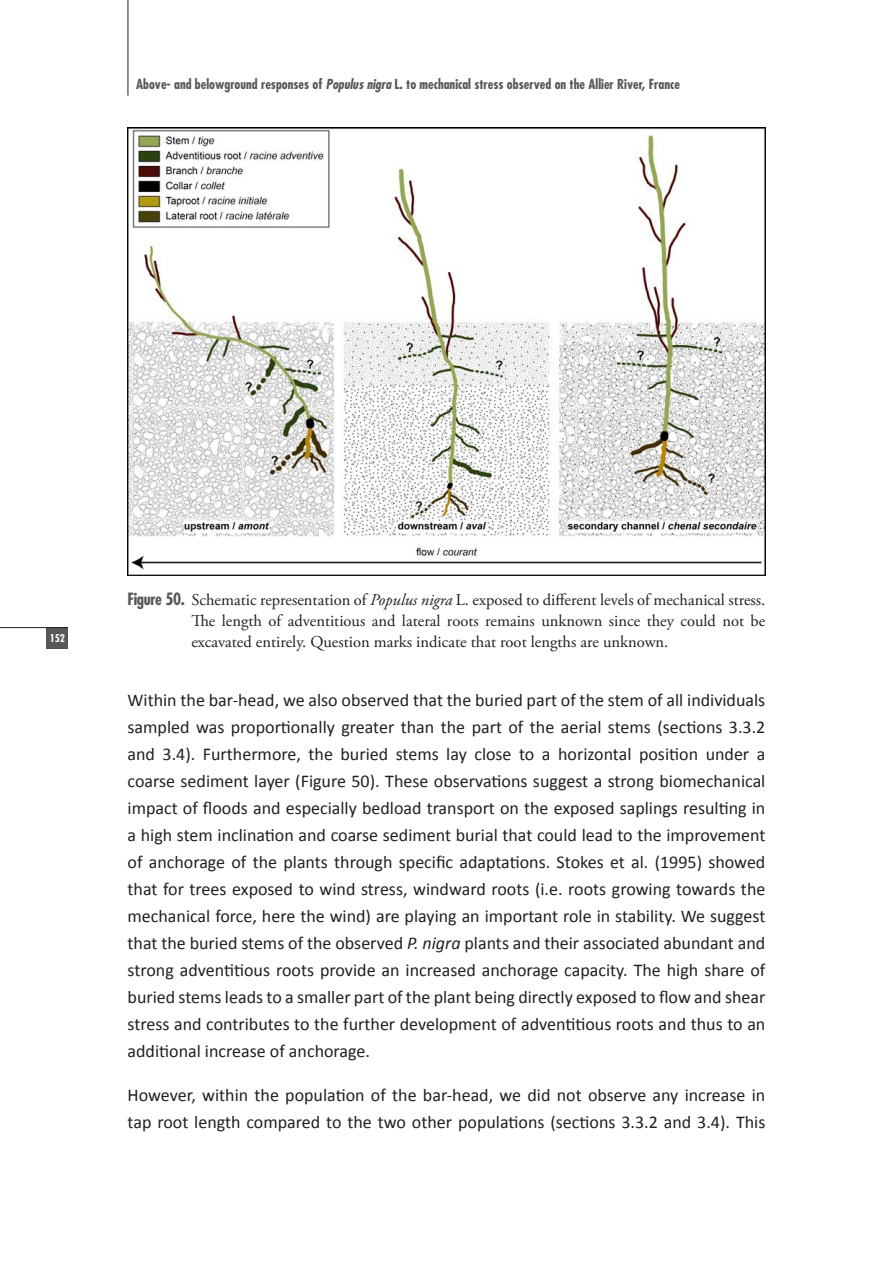
<style>
.page{position:relative;width:893px;height:1263px;background:#fff}
.page>*{position:absolute;margin:0;border:0;box-sizing:border-box;transform-origin:0 0}
.Texte_courant{font:18px/27px "Calibri";color:#231f20;text-align:justify}
.Légende_figure{font:16.5px/21px "Adobe Garamond Pro";color:#231f20;text-align:justify}
.t1{font:700 condensed 13.5px "Futura";color:#57585a}
.t2{font:700 condensed 10.5px "Futura";color:#fff}
.s1{font-style:italic}
.s2{font-family:"Futura";font-weight:700;font-stretch:condensed;color:#57585a}
</style>
<div class="page">
<hr style="left:128px;top:0;width:1px;height:96px;background:#231f20">
<div style="left:47px;top:627px;width:21px;height:21px;background:#57585a"></div>
<hr style="left:0;top:627px;width:68px;height:1px;background:#231f20">
<img style="left:128px;top:128px;width:637px;height:447px">
<p class="t1" style="left:136px;top:76px;width:545px">Above- and belowground responses of <span class="s1">Populus nigra</span> L. to mechanical stress observed on the Allier River, France</p>
<p class="t2" style="left:50px;top:631px;width:17px">152</p>
<p class="Légende_figure" style="left:191px;top:590px;width:575px;text-indent:-64px"><span class="s2">Figure 50.</span> Schematic representation of <span class="s1">Populus nigra</span> L. exposed to different levels of mechanical stress.<br>The length of adventitious and lateral roots remains unknown since they could not be excavated entirely. Question marks indicate that root lengths are unknown.</p>
<p class="Texte_courant" style="left:128px;top:687px;width:639px">Within the bar-head, we also observed that the buried part of the stem of all individuals sampled was proportionally greater than the part of the aerial stems (sections 3.3.2 and 3.4). Furthermore, the buried stems lay close to a horizontal position under a coarse sediment layer (Figure 50). These observations suggest a strong biomechanical impact of floods and especially bedload transport on the exposed saplings resulting in a high stem inclination and coarse sediment burial that could lead to the improvement of anchorage of the plants through specific adaptations. Stokes et al. (1995) showed that for trees exposed to wind stress, windward roots (i.e. roots growing towards the mechanical force, here the wind) are playing an important role in stability. We suggest that the buried stems of the observed <span class="s1">P. nigra</span> plants and their associated abundant and strong adventitious roots provide an increased anchorage capacity. The high share of buried stems leads to a smaller part of the plant being directly exposed to flow and shear stress and contributes to the further development of adventitious roots and thus to an additional increase of anchorage.</p>
<p class="Texte_courant" style="left:128px;top:1082px;width:639px">However, within the population of the bar-head, we did not observe any increase in tap root length compared to the two other populations (sections 3.3.2 and 3.4). This</p>
</div>
